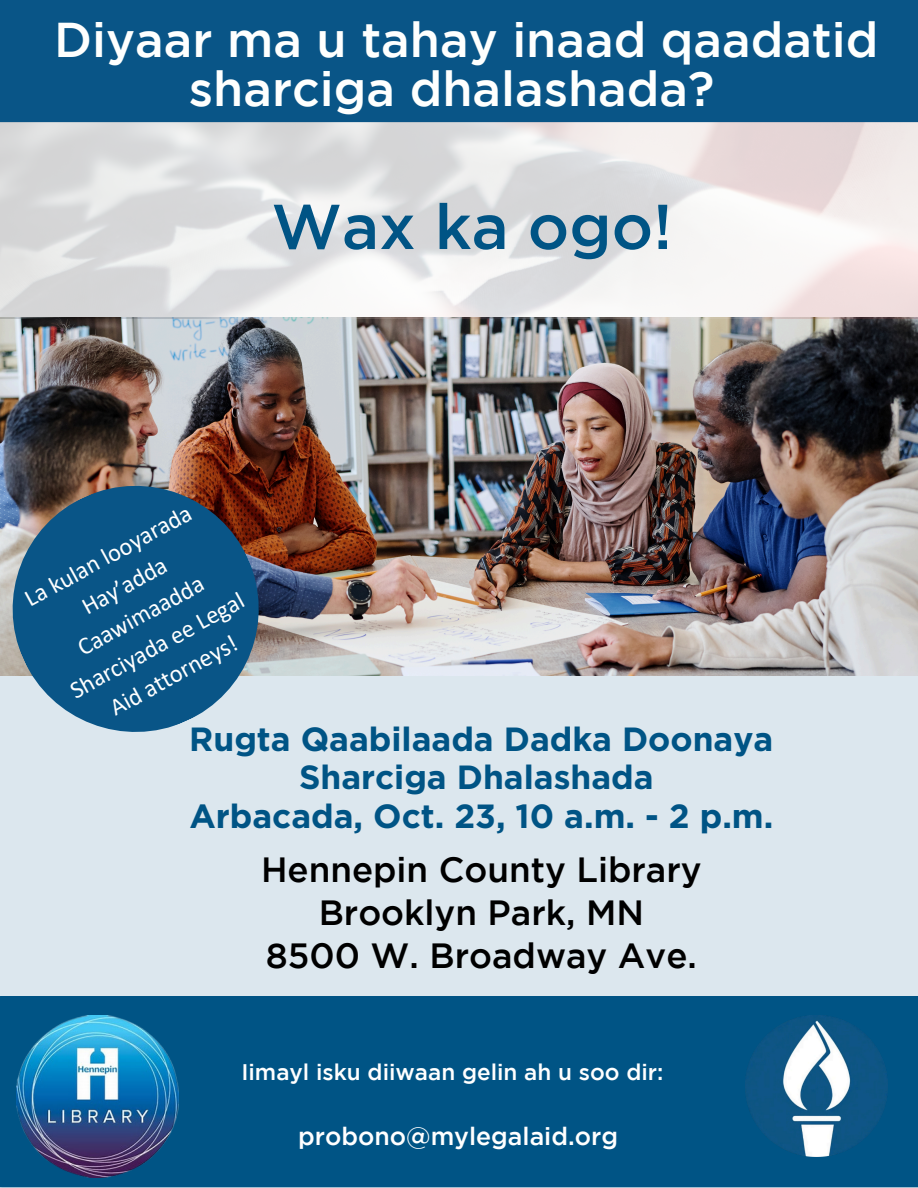
<style>
.page{position:relative;width:918px;height:1188px;background:#fff}
.page>*{position:absolute;margin:0;border:0;box-sizing:border-box;transform-origin:0 0}
.t1{font:500 63.3px "Gotham";color:#005485}
.t2{font:500 48.75px/48.3px "Gotham";color:#fefffe}
.t3{font:500 34.95px/43px "Gotham";color:#000;text-align:center}
.t4{font:700 33.45px/38.2px "Gotham";color:#005485;text-align:center}
.t5{font:500 24.9px "Gotham";color:#fff}
.t6{font:24.45px/34px "Calibri";color:#fff;text-align:center}
.t7{font:500 22.5px "Gotham";color:#fff}
</style>
<div class="page">
<div style="left:0;top:996px;width:918px;height:191px;background:#005485"></div>
<div style="left:0;top:0;width:918px;height:122px;background:#095587"></div>
<img style="left:0;top:123px;width:918px;height:554px">
<div style="left:0;top:677px;width:918px;height:319px;background:#dce7ee"></div>
<svg style="left:0;top:469px;width:276px;height:263px;fill:#095587"></svg>
<img style="left:746px;top:1015px;width:141px;height:142px">
<img style="left:16px;top:1015px;width:162px;height:162px">
<p class="t2" style="left:189px;top:19px;width:691px;text-indent:-135px">Diyaar ma u tahay inaad qaadatid sharciga dhalashada?</p>
<p class="t1" style="left:271px;top:203px;width:402px">Wax ka ogo!</p>
<h2 class="t6" style="left:15px;top:590px;width:196px;rotate:-29deg">La kulan looyarada<br>Hay’adda<br>Caawimaadda<br>Sharciyada ee Legal<br>Aid attorneys!</h2>
<p class="t4" style="left:189px;top:719px;width:586px">Rugta Qaabilaada Dadka Doonaya<br>Sharciga Dhalashada<br>Arbacada, Oct. 23, 10 a.m. - 2 p.m.</p>
<h3 class="t3" style="left:261px;top:850px;width:442px">Hennepin County Library<br>Brooklyn Park, MN<br>8500 W. Broadway Ave.</h3>
<p class="t7" style="left:241px;top:1063px;width:424px">Iimayl isku diiwaan gelin ah u soo dir:</p>
<h1 class="t5" style="left:298px;top:1127px;width:321px">probono@mylegalaid.org</h1>
</div>
